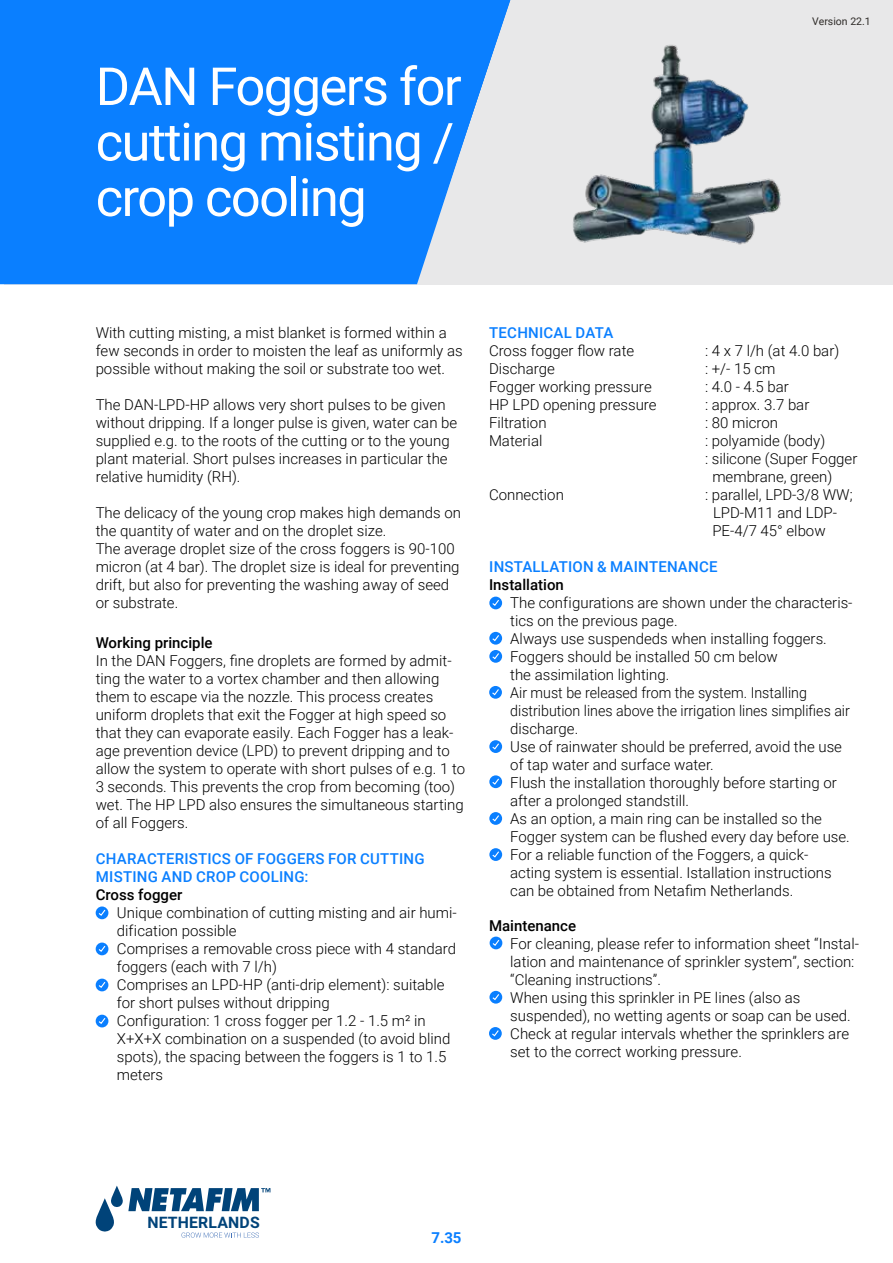
<style>
.page{position:relative;width:893px;height:1263px;background:#fff}
.page>*{position:absolute;margin:0;border:0;box-sizing:border-box;transform-origin:0 0}
.t1{font:52.5px/55.5px "Roboto";letter-spacing:-.03em;color:#fff}
.t2{font:500 21px/27px "Roboto";letter-spacing:-.01em;color:#fff}
.t3{font:700 15.9px "Roboto";letter-spacing:.01em;color:#004379}
.t4{font:300 15px/18px "Roboto";color:#000}
.t5{font:500 15px/18px "Roboto";letter-spacing:.015em;color:#0a7fff}
.t6{font:500 15px "Roboto";color:#000}
.t7{font:700 15px "Roboto";color:#0a7fff}
.t8{font:10.5px "Roboto";color:#2f2c29}
</style>
<div class="page">
<svg style="left:96px;top:1185px;width:174px;height:53px"></svg>
<div style="left:4px;top:0;width:889px;height:284px;background:#e8e8e9"></div>
<svg style="left:0;top:0;width:510px;height:284px;background:#1d88fd"></svg>
<img style="left:573px;top:45px;width:208px;height:200px">
<div style="left:96px;top:1015px;width:12px;height:12px;background:#0a7fff;border-radius:50%"></div>
<svg style="left:99px;top:1018px;width:7px;height:6px"></svg>
<div style="left:96px;top:979px;width:12px;height:12px;background:#0a7fff;border-radius:50%"></div>
<svg style="left:97px;top:980px;width:10px;height:8px"></svg>
<svg style="left:96px;top:942px;width:12px;height:13px"></svg>
<svg style="left:97px;top:944px;width:10px;height:9px"></svg>
<svg style="left:96px;top:906px;width:12px;height:13px"></svg>
<svg style="left:97px;top:908px;width:10px;height:9px"></svg>
<svg style="left:490px;top:936px;width:12px;height:13px"></svg>
<svg style="left:491px;top:938px;width:9px;height:9px"></svg>
<svg style="left:489px;top:1027px;width:13px;height:13px"></svg>
<svg style="left:491px;top:1029px;width:9px;height:8px"></svg>
<svg style="left:489px;top:812px;width:13px;height:13px"></svg>
<svg style="left:491px;top:814px;width:9px;height:8px"></svg>
<svg style="left:489px;top:775px;width:13px;height:13px"></svg>
<svg style="left:491px;top:777px;width:9px;height:8px"></svg>
<svg style="left:489px;top:848px;width:13px;height:13px"></svg>
<svg style="left:491px;top:850px;width:9px;height:8px"></svg>
<svg style="left:489px;top:991px;width:13px;height:12px"></svg>
<svg style="left:491px;top:993px;width:9px;height:8px"></svg>
<svg style="left:489px;top:740px;width:13px;height:13px"></svg>
<svg style="left:491px;top:742px;width:9px;height:8px"></svg>
<svg style="left:489px;top:686px;width:13px;height:13px"></svg>
<svg style="left:491px;top:688px;width:9px;height:8px"></svg>
<svg style="left:489px;top:650px;width:13px;height:13px"></svg>
<svg style="left:491px;top:652px;width:9px;height:8px"></svg>
<svg style="left:489px;top:632px;width:13px;height:13px"></svg>
<svg style="left:491px;top:634px;width:9px;height:8px"></svg>
<svg style="left:489px;top:597px;width:13px;height:12px"></svg>
<svg style="left:491px;top:598px;width:9px;height:9px"></svg>
<h1 class="t1" style="left:96px;top:57px;width:367px">DAN Foggers for cutting misting / crop cooling</h1>
<h2 class="t2" style="left:65px;top:172px;width:305px">Modular, all polymeric, automatic disc filters with a patented self-</h2>
<h2 class="t2" style="left:278px;top:199px;width:8px">t</h2>
<p class="t8" style="left:812px;top:14px;width:60px">Version 22.1</p>
<p class="t4" style="left:96px;top:323px;width:369px">With cutting misting, a mist blanket is formed within a few seconds in order to moisten the leaf as uniformly as possible without making the soil or substrate too wet.</p>
<p class="t4" style="left:96px;top:395px;width:363px">The DAN-LPD-HP allows very short pulses to be given without dripping. If a longer pulse is given, water can be supplied e.g. to the roots of the cutting or to the young plant material. Short pulses increases in particular the relative humidity (RH).</p>
<p class="t4" style="left:96px;top:503px;width:367px">The delicacy of the young crop makes high demands on the quantity of water and on the droplet size.<br>The average droplet size of the cross foggers is 90-100 micron (at 4 bar). The droplet size is ideal for preventing drift, but also for preventing the washing away of seed or substrate.</p>
<p class="t6" style="left:96px;top:632px;width:118px">Working principle</p>
<p class="t4" style="left:96px;top:651px;width:371px">In the DAN Foggers, fine droplets are formed by admit&shy;ting the water to a vortex chamber and then allowing them to escape via the nozzle. This process creates uniform droplets that exit the Fogger at high speed so that they can evaporate easily. Each Fogger has a leak&shy;age prevention device (LPD) to prevent dripping and to allow the system to operate with short pulses of e.g. 1 to 3 seconds. This prevents the crop from becoming (too) wet. The HP LPD also ensures the simultaneous starting of all Foggers.</p>
<p class="t5" style="left:96px;top:849px;width:330px">CHARACTERISTICS OF FOGGERS FOR CUTTING<br>MISTING AND CROP COOLING:</p>
<p class="t6" style="left:96px;top:884px;width:88px">Cross fogger</p>
<p class="t4" style="left:117px;top:903px;width:341px">Unique combination of cutting misting and air humi&shy;dification possible<br>Comprises a removable cross piece with 4 standard foggers (each with 7 l/h)<br>Comprises an LPD-HP (anti-drip element): suitable for short pulses without dripping<br>Configuration: 1 cross fogger per 1.2 - 1.5 m² in X+X+X combination on a suspended (to avoid blind spots), the spacing between the foggers is 1 to 1.5 meters</p>
<p class="t5" style="left:489px;top:323px;width:126px">TECHNICAL DATA</p>
<p class="t4" style="left:489px;top:341px;width:147px">Cross fogger flow rate</p>
<p class="t4" style="left:705px;top:341px;width:136px">: 4 x 7 l/h (at 4.0 bar)</p>
<p class="t4" style="left:489px;top:359px;width:67px">Discharge</p>
<p class="t4" style="left:705px;top:359px;width:72px">: +/- 15 cm</p>
<p class="t4" style="left:489px;top:377px;width:164px">Fogger working pressure</p>
<p class="t4" style="left:705px;top:377px;width:85px">: 4.0 - 4.5 bar</p>
<p class="t4" style="left:489px;top:395px;width:169px">HP LPD opening pressure</p>
<p class="t4" style="left:705px;top:395px;width:106px">: approx. 3.7 bar</p>
<p class="t4" style="left:489px;top:413px;width:59px">Filtration</p>
<p class="t4" style="left:705px;top:413px;width:74px">: 80 micron</p>
<p class="t4" style="left:489px;top:431px;width:55px">Material</p>
<p class="t4" style="left:705px;top:431px;width:122px">: polyamide (body)</p>
<p class="t4" style="left:705px;top:449px;width:154px">: silicone (Super Fogger</p>
<p class="t4" style="left:712px;top:467px;width:121px">membrane, green)</p>
<p class="t4" style="left:489px;top:485px;width:76px">Connection</p>
<p class="t4" style="left:712px;top:485px;width:142px;text-indent:-7px">: parallel, LPD-3/8 WW;<br>LPD-M11 and LDP-<br>PE-4/7 45° elbow</p>
<p class="t5" style="left:489px;top:557px;width:230px">INSTALLATION &amp; MAINTENANCE</p>
<p class="t6" style="left:489px;top:574px;width:76px">Installation</p>
<p class="t4" style="left:510px;top:593px;width:344px">The configurations are shown under the characteris&shy;tics on the previous page.<br>Always use suspendeds when installing foggers.<br>Foggers should be installed 50 cm below<br>the assimilation lighting.<br>Air must be released from the system. Installing distribution lines above the irrigation lines simplifies air discharge.<br>Use of rainwater should be preferred, avoid the use of tap water and surface water.<br>Flush the installation thoroughly before starting or after a prolonged standstill.<br>As an option, a main ring can be installed so the Fogger system can be flushed every day before use.<br>For a reliable function of the Foggers, a quick&shy;acting system is essential. Istallation instructions can be obtained from Netafim Netherlands.</p>
<p class="t6" style="left:489px;top:915px;width:89px">Maintenance</p>
<p class="t4" style="left:510px;top:934px;width:350px">For cleaning, please refer to information sheet “Instal&shy;lation and maintenance of sprinkler system”, section: “Cleaning instructions”.<br>When using this sprinkler in PE lines (also as suspended), no wetting agents or soap can be used.<br>Check at regular intervals whether the sprinklers are set to the correct working pressure.</p>
<p class="t3" style="left:147px;top:1212px;width:114px">NETHERLANDS</p>
<p class="t7" style="left:431px;top:1227px;width:32px">7.35</p>
</div>
